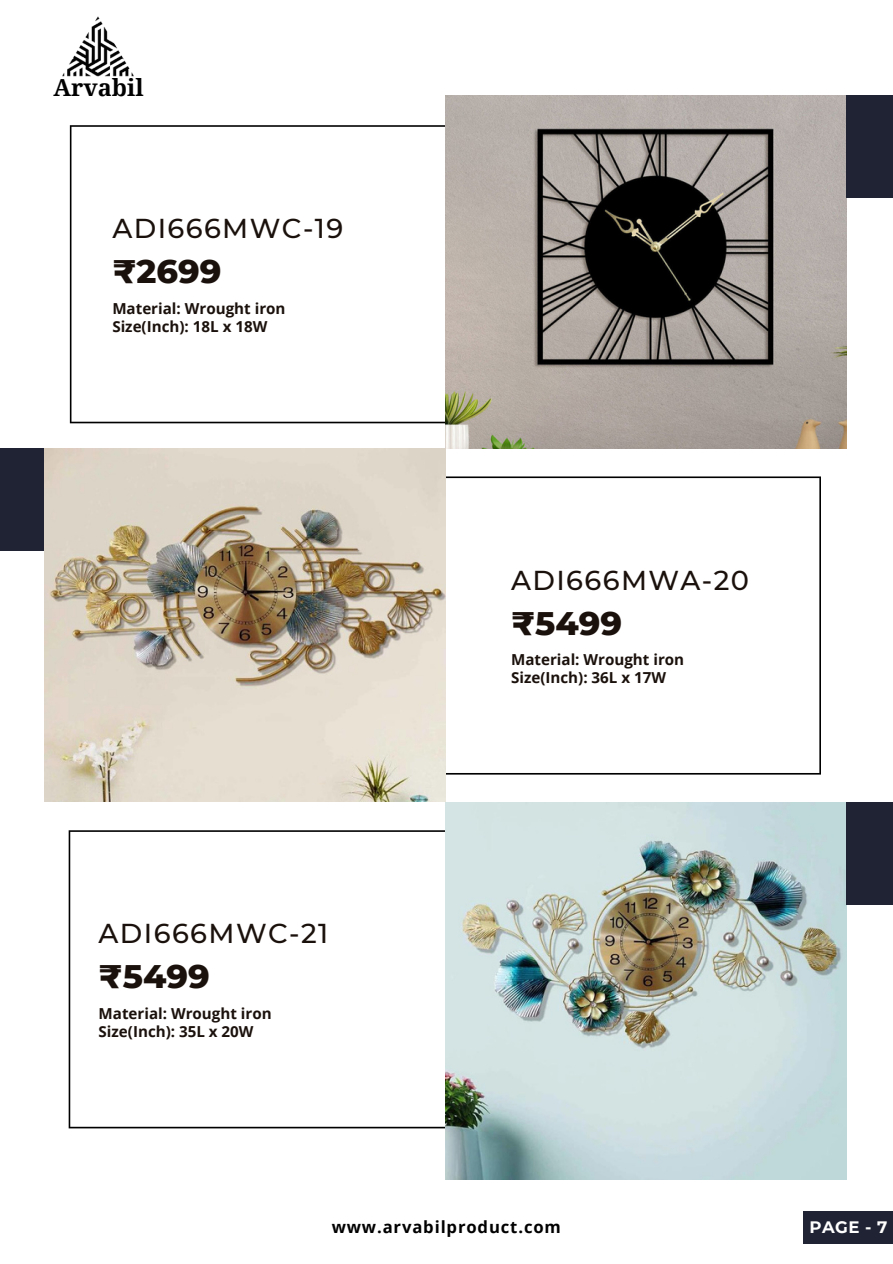
<style>
.page{position:relative;width:893px;height:1264px;background:#fff}
.page>*{position:absolute;margin:0;border:0;box-sizing:border-box;transform-origin:0 0}
.t1{font:800 33.3px "Montserrat";color:#1b110c}
.t2{font:500 27.3px "Montserrat";letter-spacing:.05em;color:#1b110c}
.t3{font:700 23.55px "Noto Serif";color:#000}
.t4{font:700 16.65px "Open Sans";letter-spacing:.05em;color:#000}
.t5{font:700 16.5px "Montserrat";color:#fff}
.t6{font:700 15.15px/18px "Open Sans";color:#1b110c}
</style>
<div class="page">
<svg style="left:70px;top:125px;width:375px;height:298px"></svg>
<svg style="left:445px;top:476px;width:375px;height:298px"></svg>
<div style="left:0;top:448px;width:62px;height:102px;background:#1f2334"></div>
<img style="left:44px;top:448px;width:401px;height:353px">
<svg style="left:69px;top:830px;width:376px;height:298px"></svg>
<img style="left:445px;top:802px;width:401px;height:377px">
<img style="left:445px;top:95px;width:401px;height:353px">
<div style="left:846px;top:95px;width:46px;height:102px;background:#1f2334"></div>
<div style="left:846px;top:802px;width:46px;height:102px;background:#1f2334"></div>
<img style="left:62px;top:16px;width:72px;height:61px">
<div style="left:803px;top:1210px;width:89px;height:33px;background:#1f2334"></div>
<h3 class="t3" style="left:54px;top:71px;width:92px">Arvabil</h3>
<h2 class="t2" style="left:112px;top:212px;width:232px">ADI666MWC-19</h2>
<h1 class="t1" style="left:112px;top:251px;width:111px">₹2699</h1>
<p class="t6" style="left:112px;top:299px;width:175px">Material: Wrought iron<br>Size(Inch): 18L x 18W</p>
<h2 class="t2" style="left:511px;top:563px;width:239px">ADI666MWA-20</h2>
<h1 class="t1" style="left:511px;top:602px;width:113px">₹5499</h1>
<p class="t6" style="left:511px;top:650px;width:175px">Material: Wrought iron<br>Size(Inch): 36L x 17W</p>
<h2 class="t2" style="left:99px;top:916px;width:231px">ADI666MWC-21</h2>
<h1 class="t1" style="left:99px;top:956px;width:113px">₹5499</h1>
<p class="t6" style="left:99px;top:1003px;width:175px">Material: Wrought iron<br>Size(Inch): 35L x 20W</p>
<p class="t4" style="left:331px;top:1215px;width:231px">www.arvabilproduct.com</p>
<p class="t5" style="left:809px;top:1216px;width:79px">PAGE - 7</p>
</div>
